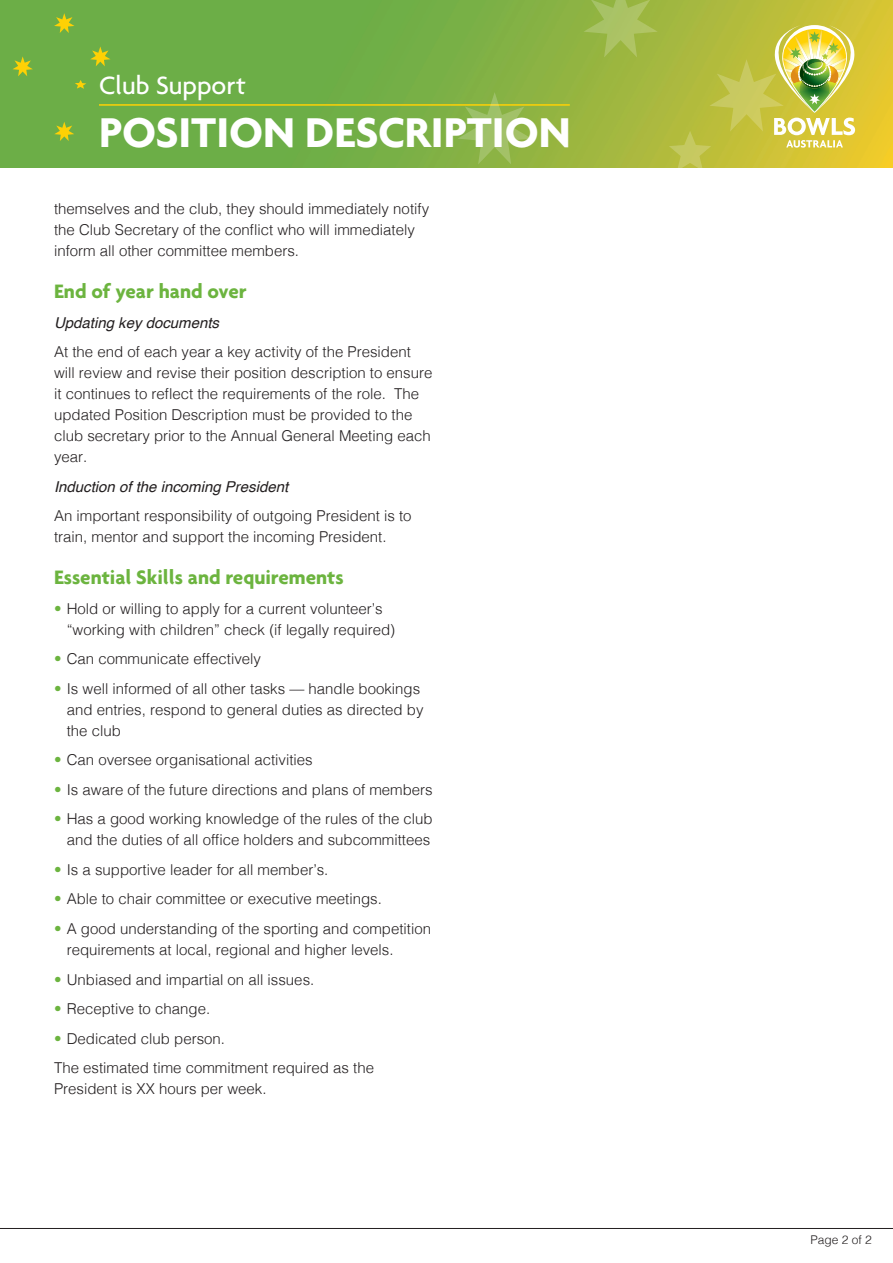
<style>
.page{position:relative;width:893px;height:1263px;background:#fff}
.page>*{position:absolute;margin:0;border:0;box-sizing:border-box;transform-origin:0 0}
.t1{font:700 45px "Agenda";color:#fff}
.t2{font:500 27px "Agenda";color:#fff}
.t3{font:700 21px "Agenda";color:#6cb43f}
.t4{font:300 15px/21px "Helvetica";color:#231f20}
.t5{font:italic 15px "Helvetica";color:#231f20}
.t6{font:300 12px "Helvetica";color:#231f20}
.s1{color:#6cb43f}
</style>
<div class="page">
<img style="left:0;top:0;width:893px;height:168px">
<hr style="left:99px;top:104px;width:471px;height:2px;background:#fed105">
<svg style="left:583px;top:0;width:75px;height:58px;background:#a0bb50"></svg>
<svg style="left:457px;top:92px;width:75px;height:72px;background:#93b84f"></svg>
<svg style="left:669px;top:25px;width:186px;height:143px;background:#c4c34c"></svg>
<svg style="left:54px;top:13px;width:20px;height:20px"></svg>
<svg style="left:90px;top:46px;width:21px;height:20px"></svg>
<svg style="left:12px;top:56px;width:21px;height:20px"></svg>
<svg style="left:75px;top:80px;width:11px;height:9px"></svg>
<svg style="left:54px;top:122px;width:20px;height:19px"></svg>
<hr style="left:0;top:1228px;width:893px;height:1px;background:#231f20">
<h2 class="t2" style="left:99px;top:69px;width:148px">Club Support</h2>
<h1 class="t1" style="left:99px;top:105px;width:473px">position description</h1>
<p class="t4" style="left:54px;top:197px;width:377px">themselves and the club, they should immediately notify the Club Secretary of the conflict who will immediately inform all other committee members.</p>
<h3 class="t3" style="left:54px;top:278px;width:194px">End of year hand over</h3>
<p class="t5" style="left:54px;top:310px;width:167px">Updating key documents</p>
<p class="t4" style="left:54px;top:340px;width:380px">At the end of each year a key activity of the President will review and revise their position description to ensure it continues to reflect the requirements of the role. The updated Position Description must be provided to the club secretary prior to the Annual General Meeting each year.</p>
<p class="t5" style="left:54px;top:475px;width:236px">Induction of the incoming President</p>
<p class="t4" style="left:54px;top:504px;width:359px">An important responsibility of outgoing President is to train, mentor and support the incoming President.</p>
<h3 class="t3" style="left:54px;top:565px;width:291px">Essential Skills and requirements</h3>
<p class="t4" style="left:67px;top:597px;width:330px;text-indent:-13px"><span class="s1">•</span> Hold or willing to apply for a current volunteer’s “working with children” check (if legally required)</p>
<p class="t4" style="left:54px;top:647px;width:208px"><span class="s1">•</span> Can communicate effectively</p>
<p class="t4" style="left:67px;top:677px;width:358px;text-indent:-13px"><span class="s1">•</span> Is well informed of all other tasks — handle bookings and entries, respond to general duties as directed by the club</p>
<p class="t4" style="left:54px;top:748px;width:260px"><span class="s1">•</span> Can oversee organisational activities</p>
<p class="t4" style="left:54px;top:778px;width:380px"><span class="s1">•</span> Is aware of the future directions and plans of members</p>
<p class="t4" style="left:54px;top:807px;width:380px;text-align:right"><span class="s1">•</span> Has a good working knowledge of the rules of the club and the duties of all office holders and subcommittees</p>
<p class="t4" style="left:54px;top:858px;width:276px"><span class="s1">•</span> Is a supportive leader for all member’s.</p>
<p class="t4" style="left:54px;top:887px;width:329px"><span class="s1">•</span> Able to chair committee or executive meetings.</p>
<p class="t4" style="left:67px;top:917px;width:366px;text-indent:-13px"><span class="s1">•</span> A good understanding of the sporting and competition requirements at local, regional and higher levels.</p>
<p class="t4" style="left:54px;top:968px;width:262px"><span class="s1">•</span> Unbiased and impartial on all issues.</p>
<p class="t4" style="left:54px;top:997px;width:158px"><span class="s1">•</span> Receptive to change.</p>
<p class="t4" style="left:54px;top:1022px;width:322px;line-height:29.5px"><span class="s1">•</span> Dedicated club person.<br>The estimated time commitment required as the</p>
<p class="t4" style="left:54px;top:1077px;width:214px">President is XX hours per week.</p>
<p class="t6" style="left:810px;top:1229px;width:63px">Page 2 of 2</p>
</div>
